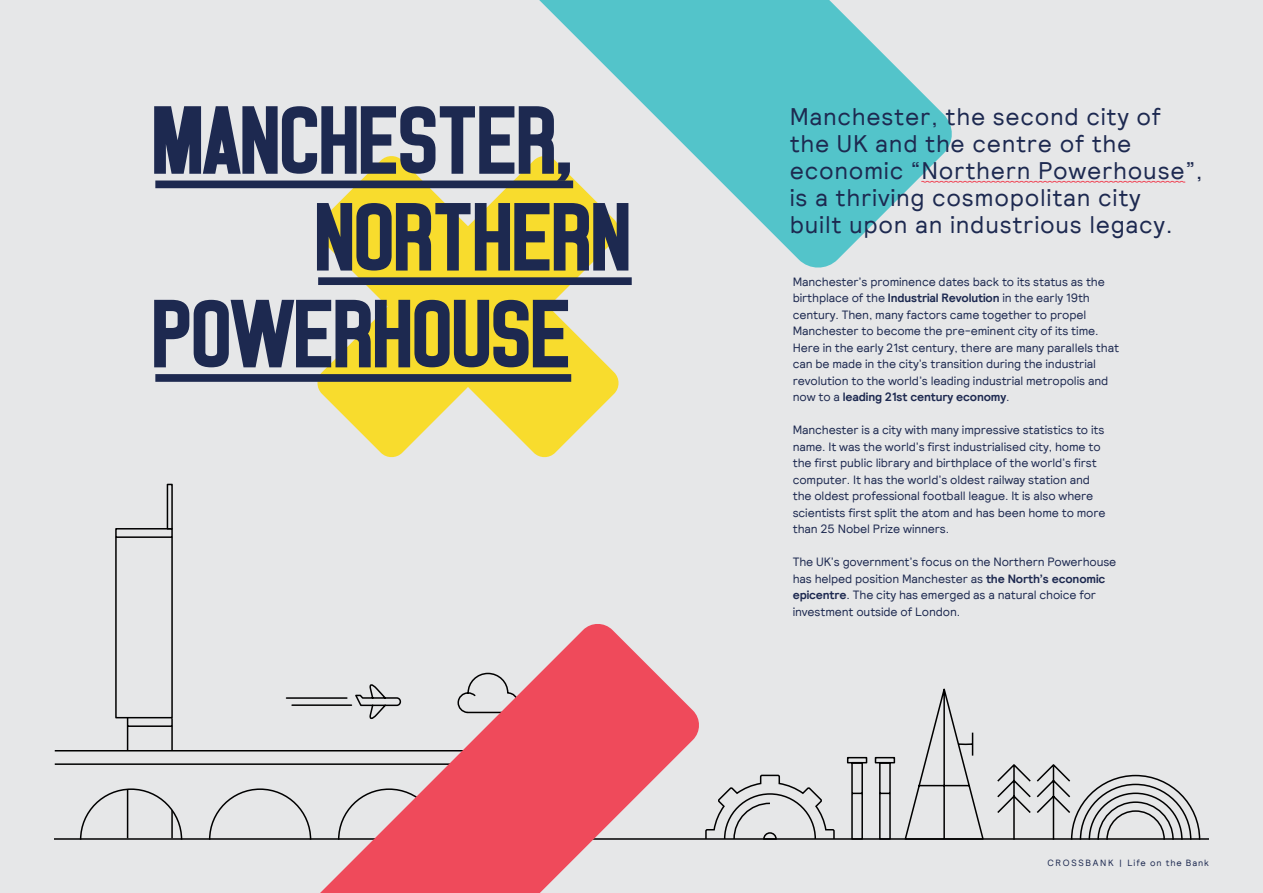
<style>
.page{position:relative;width:1263px;height:893px;background:#e6e7e8}
.page>*{position:absolute;margin:0;border:0;box-sizing:border-box;transform-origin:0 0}
.t1{font:96px "Noasarck Largo";letter-spacing:.02em;color:#1d2950}
.t2{font:24px/27px "Relative";letter-spacing:.03em;color:#1d2950}
.t3{font:12px/16.5px "Relative";letter-spacing:-.01em;color:#1d2950}
.t4{font:9px "Relative";letter-spacing:.1em;color:#1d2950}
.s1{font-weight:700}
</style>
<div class="page">
<svg style="left:539px;top:0;width:413px;height:268px;fill:#53c4ca"></svg>
<svg style="left:921px;top:181px;width:265px;height:2px"></svg>
<svg style="left:316px;top:155px;width:304px;height:303px;fill:#f8dc2d"></svg>
<svg style="left:997px;top:764px;width:204px;height:74px"></svg>
<svg style="left:705px;top:774px;width:130px;height:64px"></svg>
<hr style="left:54px;top:838px;width:1155px;height:2px;background:#000">
<svg style="left:903px;top:688px;width:82px;height:152px"></svg>
<svg style="left:519px;top:624px;width:182px;height:269px;fill:#ef4a5b"></svg>
<div style="left:155px;top:181px;width:418px;height:7px;background:#1d2950"></div>
<div style="left:318px;top:277px;width:314px;height:8px;background:#1d2950"></div>
<div style="left:155px;top:374px;width:416px;height:8px;background:#1d2950"></div>
<svg style="left:846px;top:756px;width:50px;height:84px"></svg>
<svg style="left:54px;top:527px;width:465px;height:366px"></svg>
<div style="left:167px;top:484px;width:6px;height:45px;border:2px solid #000"></div>
<h1 class="t1" style="left:155px;top:90px;width:420px">MANCHESTER,</h1>
<h1 class="t1" style="left:318px;top:187px;width:315px">NORTHERN</h1>
<h1 class="t1" style="left:155px;top:284px;width:418px">POWERHOUSE</h1>
<h2 class="t2" style="left:790px;top:103px;width:414px">Manchester, the second city of the UK and the centre of the economic “Northern Powerhouse”, is a thriving cosmopolitan city<br>built upon an industrious legacy.</h2>
<p class="t3" style="left:793px;top:273px;width:328px">Manchester’s prominence dates back to its status as the birthplace of the <span class="s1">Industrial Revolution</span> in the early 19th century. Then, many factors came together to propel Manchester to become the pre-eminent city of its time.<br>Here in the early 21st century, there are many parallels that can be made in the city’s transition during the industrial revolution to the world’s leading industrial metropolis and now to a <span class="s1">leading 21st century economy</span>.</p>
<p class="t3" style="left:793px;top:422px;width:314px">Manchester is a city with many impressive statistics to its name. It was the world’s first industrialised city, home to the first public library and birthplace of the world’s first computer. It has the world’s oldest railway station and the oldest professional football league. It is also where scientists first split the atom and has been home to more than 25 Nobel Prize winners.</p>
<p class="t3" style="left:793px;top:554px;width:325px">The UK’s government’s focus on the Northern Powerhouse has helped position Manchester as <span class="s1">the North’s economic epicentre</span>. The city has emerged as a natural choice for investment outside of London.</p>
<p class="t4" style="left:1047px;top:857px;width:163px">CROSSBANK | Life on the Bank</p>
</div>
